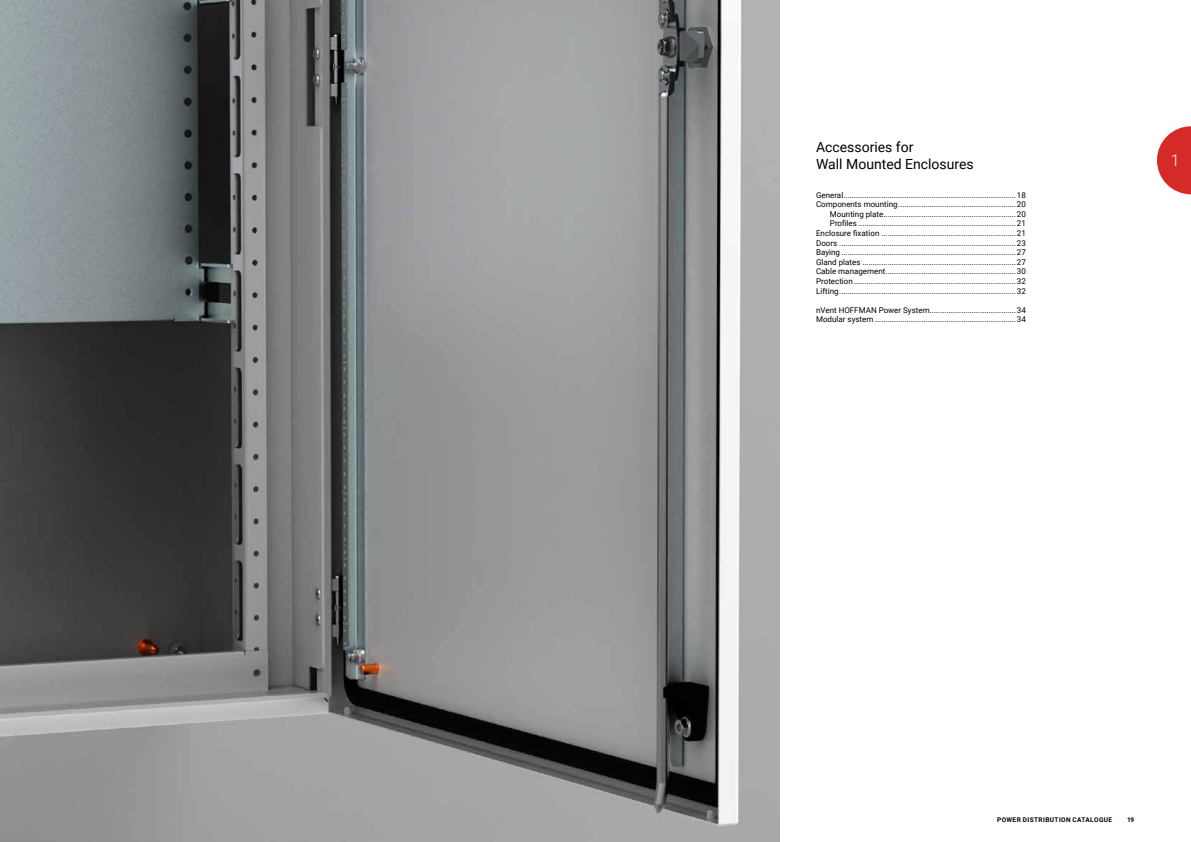
<style>
.page{position:relative;width:1191px;height:842px;background:#fff}
.page>*{position:absolute;margin:0;border:0;box-sizing:border-box;transform-origin:0 0}
.t1{font:300 16px "Roboto";color:#fff}
.t2{font:14px/16.8px "Roboto";color:#000}
.t3{font:8px/9.6px "Roboto";color:#000;text-align:right}
.t4{font:700 6.5px "Roboto";letter-spacing:.06em;color:#000}
</style>
<div class="page">
<svg style="left:1157px;top:126px;width:34px;height:68px"></svg>
<img style="left:0;top:0;width:780px;height:842px">
<h2 class="t2" style="left:816px;top:138px;width:159px">Accessories for<br>Wall Mounted Enclosures</h2>
<p class="t3" style="left:816px;top:190px;width:211px">General..................................................................................18<br>Components mounting........................................................20<br>Mounting plate...............................................................20<br>Profiles ...........................................................................21<br>Enclosure fixation ................................................................21<br>Doors ....................................................................................23<br>Baying ...................................................................................27<br>Gland plates .........................................................................27<br>Cable management..............................................................30<br>Protection.............................................................................32<br>Lifting....................................................................................32</p>
<p class="t3" style="left:816px;top:305px;width:211px;text-align:left">nVent HOFFMAN Power System.........................................34<br>Modular system ...................................................................34</p>
<h1 class="t1" style="left:1170px;top:149px;width:10px">1</h1>
<p class="t4" style="left:997px;top:815px;width:117px">POWER DISTRIBUTION CATALOGUE</p>
<p class="t4" style="left:1127px;top:815px;width:9px">19</p>
</div>
